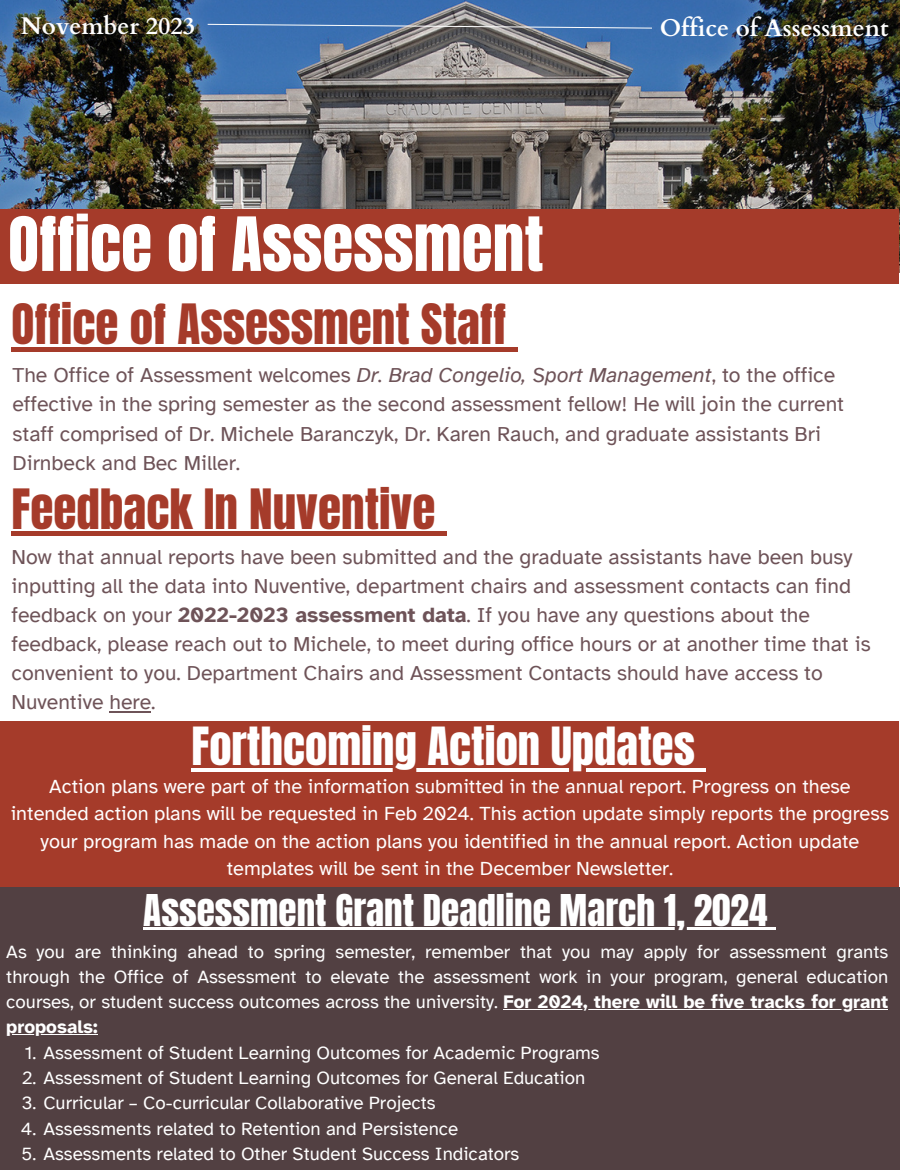
<style>
.page{position:relative;width:900px;height:1170px;background:#fff}
.page>*{position:absolute;margin:0;border:0;box-sizing:border-box;transform-origin:0 0}
.t1{font:63.5px "Anton";color:#fff}
.t2{font:47.25px "Anton";color:#a53b2a}
.t3{font:44.75px "Anton";color:#fff}
.t4{font:37.25px "Anton";color:#fff}
.t5{font:700 24.12px "Cardo";color:#fff}
.t6{font:21.25px/29px "Atkinson Hyperlegible";color:#6e5358}
.t7{font:20px/27.2px "Atkinson Hyperlegible";color:#fff;text-align:center}
.t8{font:18.75px/25.2px "Atkinson Hyperlegible";color:#fff;text-align:justify}
.s1{font-style:italic}
.s2{font-weight:700}
</style>
<div class="page">
<img style="left:0;top:0;width:900px;height:273px">
<svg style="left:207px;top:23px;width:446px;height:6px;background:#6989b0"></svg>
<div style="left:0;top:209px;width:899px;height:74px;background:#a53b2a"></div>
<div style="left:0;top:721px;width:898px;height:186px;background:#a53b2a"></div>
<hr style="left:110px;top:711px;width:41px;height:2px;background:#6e5358">
<div style="left:12px;top:347px;width:494px;height:5px;background:#a53b2a"></div>
<div style="left:506px;top:347px;width:11px;height:5px;background:#a53b2a"></div>
<div style="left:12px;top:531px;width:423px;height:5px;background:#a53b2a"></div>
<div style="left:435px;top:531px;width:11px;height:5px;background:#a53b2a"></div>
<hr style="left:192px;top:768px;width:503px;height:4px;background:#fff">
<hr style="left:695px;top:768px;width:10px;height:4px;background:#fff">
<div style="left:0;top:888px;width:900px;height:282px;background:#524042"></div>
<hr style="left:143px;top:927px;width:624px;height:3px;background:#fff">
<svg style="left:767px;top:927px;width:9px;height:3px"></svg>
<hr style="left:503px;top:1009px;width:385px;height:1px;background:#fff">
<hr style="left:6px;top:1034px;width:92px;height:1px;background:#fff">
<p class="t5" style="left:21px;top:10px;width:176px">November 2023</p>
<p class="t5" style="left:660px;top:12px;width:231px">Office of Assessment</p>
<p class="t1" style="left:8px;top:199px;width:537px">Office of Assessment</p>
<p class="t2" style="left:12px;top:290px;width:496px">Office of Assessment Staff</p>
<p class="t6" style="left:13px;top:361px;width:833px">The Office of Assessment welcomes <span class="s1">Dr. Brad Congelio, Sport Management</span>, to the office effective in the spring semester as the second assessment fellow! He will join the current staff comprised of Dr. Michele Baranczyk, Dr. Karen Rauch, and graduate assistants Bri Dirnbeck and Bec Miller.</p>
<p class="t2" style="left:12px;top:475px;width:425px">Feedback In Nuventive</p>
<p class="t6" style="left:12px;top:542px;width:861px">Now that annual reports have been submitted and the graduate assistants have been busy inputting all the data into Nuventive, department chairs and assessment contacts can find feedback on your <span class="s2">2022-2023 assessment data</span>. If you have any questions about the feedback, please reach out to Michele, to meet during office hours or at another time that is convenient to you. Department Chairs and Assessment Contacts should have access to Nuventive here.</p>
<p class="t3" style="left:192px;top:715px;width:505px">Forthcoming Action Updates</p>
<p class="t7" style="left:11px;top:773px;width:880px">Action plans were part of the information submitted in the annual report. Progress on these intended action plans will be requested in Feb 2024. This action update simply reports the progress your program has made on the action plans you identified in the annual report. Action update templates will be sent in the December Newsletter.</p>
<p class="t4" style="left:143px;top:883px;width:626px">Assessment Grant Deadline March 1, 2024</p>
<p class="t8" style="left:6px;top:939px;width:884px">As you are thinking ahead to spring semester, remember that you may apply for assessment grants through the Office of Assessment to elevate the assessment work in your program, general education courses, or student success outcomes across the university. <span class="s2">For 2024, there will be five tracks for grant proposals:</span></p>
<p class="t8" style="left:25px;top:1040px;width:576px">1. Assessment of Student Learning Outcomes for Academic Programs</p>
<p class="t8" style="left:22px;top:1065px;width:565px">2. Assessment of Student Learning Outcomes for General Education</p>
<p class="t8" style="left:22px;top:1091px;width:416px">3. Curricular – Co-curricular Collaborative Projects</p>
<p class="t8" style="left:21px;top:1116px;width:439px">4. Assessments related to Retention and Persistence</p>
<p class="t8" style="left:22px;top:1141px;width:499px">5. Assessments related to Other Student Success Indicators</p>
</div>
